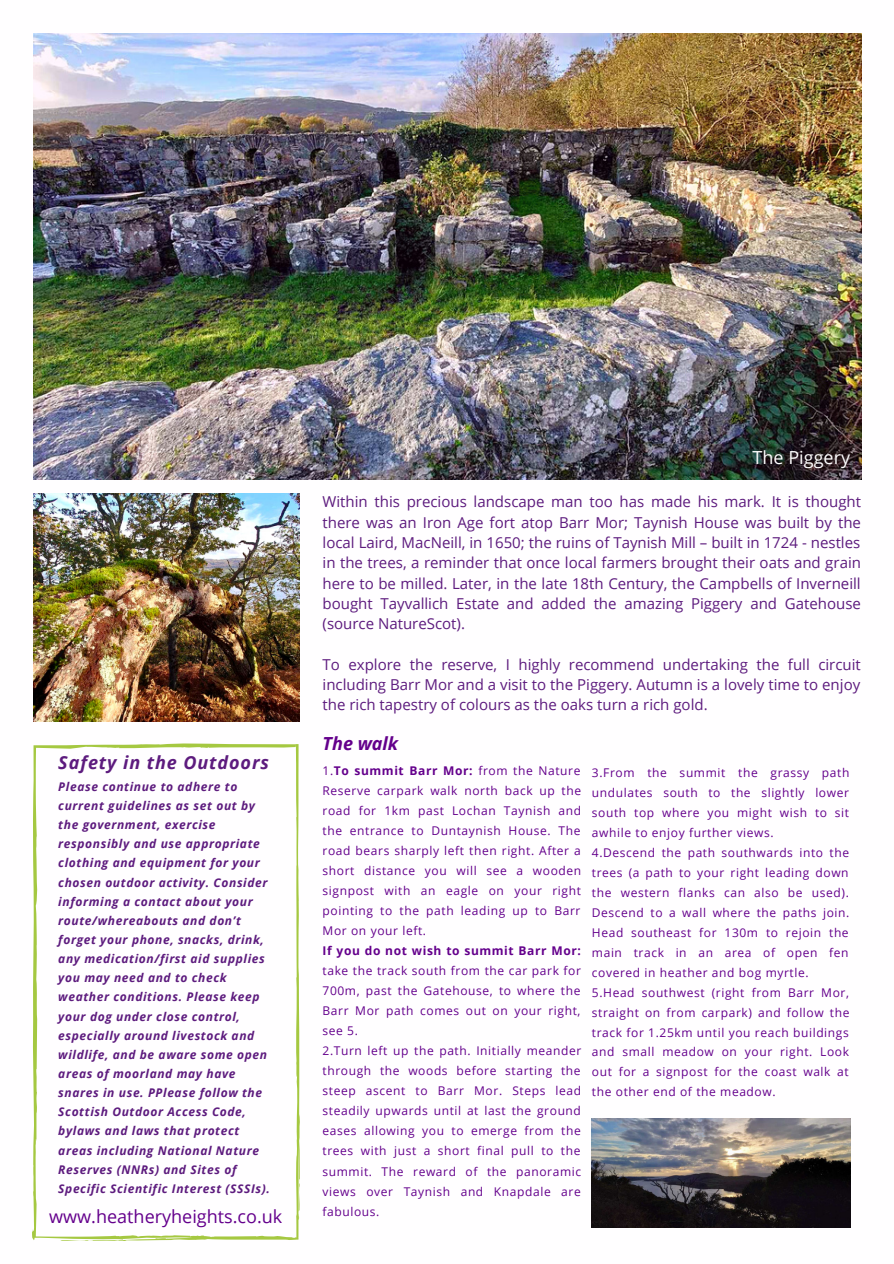
<style>
.page{position:relative;width:894px;height:1264px;background:#fff}
.page>*{position:absolute;margin:0;border:0;box-sizing:border-box;transform-origin:0 0}
.t1{font:18px "Open Sans";color:#64008c}
.t2{font:italic 700 18px "Open Sans";letter-spacing:.05em;color:#5d1b7e}
.t3{font:18px "Open Sans";color:#fffeff}
.t4{font:italic 700 18px "Open Sans";color:#64008c}
.t5{font:15px/20.2px "Open Sans";color:#5d1b7e;text-align:justify}
.t6{font:12px/20px "Open Sans";letter-spacing:.05em;color:#64008c;text-align:justify}
.t7{font:italic 700 12px/19.2px "Open Sans";letter-spacing:.05em;color:#5d1b7e}
.s1{font-weight:700}
</style>
<div class="page">
<img style="left:33px;top:33px;width:828px;height:446px">
<img style="left:33px;top:493px;width:266px;height:229px">
<svg style="left:32px;top:743px;width:268px;height:498px"></svg>
<img style="left:591px;top:1118px;width:258px;height:109px">
<p class="t2" style="left:58px;top:750px;width:212px">Safety in the Outdoors</p>
<p class="t7" style="left:58px;top:776px;width:213px">Please continue to adhere to current guidelines as set out by the government, exercise responsibly and use appropriate clothing and equipment for your chosen outdoor activity. Consider informing a contact about your route/whereabouts and don’t forget your phone, snacks, drink, any medication/first aid supplies you may need and to check weather conditions. Please keep your dog under close control, especially around livestock and wildlife, and be aware some open areas of moorland may have snares in use. PPlease follow the<br>Scottish Outdoor Access Code, bylaws and laws that protect areas including National Nature<br>Reserves (NNRs) and Sites of<br>Specific Scientific Interest (SSSIs).</p>
<p class="t1" style="left:49px;top:1203px;width:234px">www.heatheryheights.co.uk</p>
<p class="t3" style="left:752px;top:445px;width:99px">The Piggery</p>
<p class="t5" style="left:322px;top:491px;width:540px">Within this precious landscape man too has made his mark. It is thought there was an Iron Age fort atop Barr Mor; Taynish House was built by the local Laird, MacNeill, in 1650; the ruins of Taynish Mill – built in 1724 - nestles in the trees, a reminder that once local farmers brought their oats and grain here to be milled. Later, in the late 18th Century, the Campbells of Inverneill bought Tayvallich Estate and added the amazing Piggery and Gatehouse (source NatureScot).</p>
<p class="t5" style="left:322px;top:653px;width:539px">To explore the reserve, I highly recommend undertaking the full circuit including Barr Mor and a visit to the Piggery. Autumn is a lovely time to enjoy the rich tapestry of colours as the oaks turn a rich gold.</p>
<p class="t4" style="left:322px;top:730px;width:77px">The walk</p>
<p class="t6" style="left:322px;top:760px;width:260px">1.<span class="s1">To summit Barr Mor:</span> from the Nature Reserve carpark walk north back up the road for 1km past Lochan Taynish and the entrance to Duntaynish House. The road bears sharply left then right. After a short distance you will see a wooden signpost with an eagle on your right pointing to the path leading up to Barr Mor on your left.</p>
<p class="t6" style="left:322px;top:940px;width:260px"><span class="s1">If you do not wish to summit Barr Mor: </span>take the track south from the car park for 700m, past the Gatehouse, to where the Barr Mor path comes out on your right, see 5.</p>
<p class="t6" style="left:322px;top:1040px;width:260px">2.Turn left up the path. Initially meander through the woods before starting the steep ascent to Barr Mor. Steps lead steadily upwards until at last the ground eases allowing you to emerge from the trees with just a short final pull to the summit. The reward of the panoramic views over Taynish and Knapdale are fabulous.</p>
<p class="t6" style="left:591px;top:762px;width:259px">3.From the summit the grassy path undulates south to the slightly lower south top where you might wish to sit awhile to enjoy further views.</p>
<p class="t6" style="left:591px;top:842px;width:259px">4.Descend the path southwards into the trees (a path to your right leading down the western flanks can also be used).<br>Descend to a wall where the paths join.<br>Head southeast for 130m to rejoin the main track in an area of open fen covered in heather and bog myrtle.</p>
<p class="t6" style="left:591px;top:982px;width:259px">5.Head southwest (right from Barr Mor, straight on from carpark) and follow the track for 1.25km until you reach buildings and small meadow on your right. Look out for a signpost for the coast walk at the other end of the meadow.</p>
</div>
